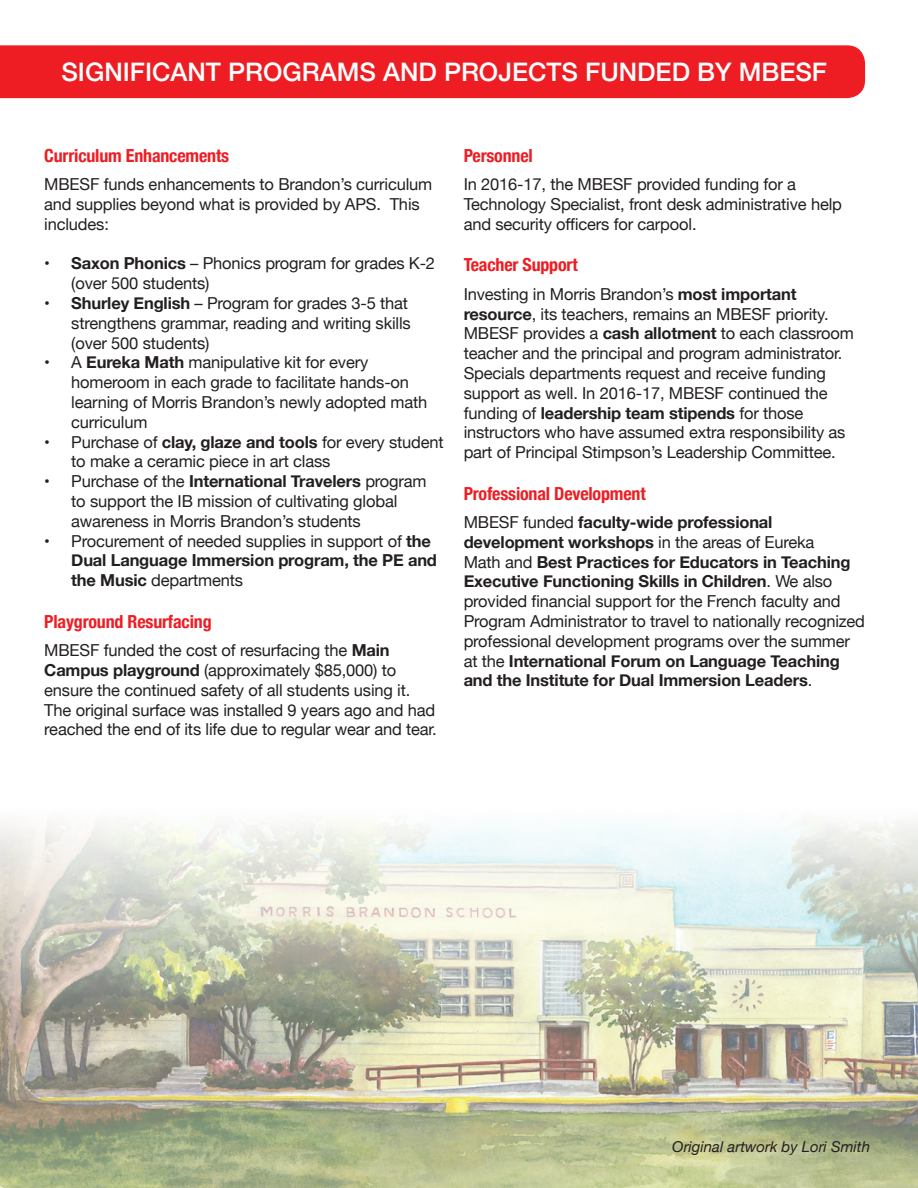
<style>
.page{position:relative;width:918px;height:1188px;background:#fff}
.page>*{position:absolute;margin:0;border:0;box-sizing:border-box;transform-origin:0 0}
.t1{font:500 25.5px "Helvetica Neue";color:#fff}
.t2{font:700 condensed 18px "Helvetica Neue";letter-spacing:-.01em;color:#ee1d23}
.t3{font:16.5px/19.8px "Helvetica Neue";letter-spacing:-.01em;color:#231f20}
.t4{font:700 16.5px/19.8px "Helvetica Neue";letter-spacing:-.01em;color:#231f20}
.t5{font:italic 15px "Helvetica Neue";color:#231f20}
.s1{font-weight:700}
.s2{font-weight:400}
</style>
<div class="page">
<div style="left:0;top:45px;width:865px;height:53px;background:#ee1d23"></div>
<img style="left:0;top:822px;width:918px;height:366px">
<h1 class="t1" style="left:61px;top:52px;width:767px">SIGNIFICANT PROGRAMS AND PROJECTS FUNDED BY MBESF</h1>
<p class="t2" style="left:44px;top:140px;width:186px">Curriculum Enhancements</p>
<p class="t3" style="left:44px;top:175px;width:390px">MBESF funds enhancements to Brandon’s curriculum and supplies beyond what is provided by APS. This includes:</p>
<p class="t3" style="left:71px;top:255px;width:365px;text-indent:-27px">• <span class="s1">Saxon Phonics</span> – Phonics program for grades K-2 (over 500 students)</p>
<p class="t3" style="left:71px;top:294px;width:341px;text-indent:-27px">• <span class="s1">Shurley English</span> – Program for grades 3-5 that strengthens grammar, reading and writing skills (over 500 students)</p>
<p class="t3" style="left:71px;top:354px;width:358px;text-indent:-27px">• A <span class="s1">Eureka Math</span> manipulative kit for every homeroom in each grade to facilitate hands-on learning of Morris Brandon’s newly adopted math curriculum</p>
<p class="t3" style="left:71px;top:433px;width:374px;text-indent:-27px"><span class="s1">•</span> Purchase of <span class="s1">clay, glaze and tools</span> for every student to make a ceramic piece in art class</p>
<p class="t3" style="left:71px;top:472px;width:357px;text-indent:-27px"><span class="s1">•</span> Purchase of the <span class="s1">International Travelers</span> program to support the IB mission of cultivating global awareness in Morris Brandon’s students</p>
<p class="t4" style="left:71px;top:531px;width:367px;text-indent:-27px">• <span class="s2">Procurement of needed supplies in support of</span> the<br>Dual Language Immersion program, the PE and the Music <span class="s2">departments</span></p>
<p class="t2" style="left:44px;top:606px;width:169px">Playground Resurfacing</p>
<p class="t3" style="left:44px;top:641px;width:394px">MBESF funded the cost of resurfacing the <span class="s1">Main Campus playground</span> (approximately $85,000) to ensure the continued safety of all students using it.<br>The original surface was installed 9 years ago and had reached the end of its life due to regular wear and tear.</p>
<p class="t2" style="left:464px;top:140px;width:71px">Personnel</p>
<p class="t3" style="left:464px;top:175px;width:380px">In 2016-17, the MBESF provided funding for a<br>Technology Specialist, front desk administrative help and security officers for carpool.</p>
<p class="t2" style="left:464px;top:250px;width:116px">Teacher Support</p>
<p class="t3" style="left:464px;top:285px;width:392px">Investing in Morris Brandon’s <span class="s1">most important resource</span>, its teachers, remains an MBESF priority.<br>MBESF provides a <span class="s1">cash allotment</span> to each classroom teacher and the principal and program administrator.<br>Specials departments request and receive funding support as well. In 2016-17, MBESF continued the funding of <span class="s1">leadership team stipends</span> for those instructors who have assumed extra responsibility as part of Principal Stimpson’s Leadership Committee.</p>
<p class="t2" style="left:464px;top:478px;width:183px">Professional Development</p>
<p class="t3" style="left:464px;top:513px;width:403px">MBESF funded <span class="s1">faculty-wide professional development workshops</span> in the areas of Eureka<br>Math and <span class="s1">Best Practices for Educators in Teaching Executive Functioning Skills in Children</span>. We also provided financial support for the French faculty and Program Administrator to travel to nationally recognized professional development programs over the summer at the <span class="s1">International Forum on Language Teaching and the Institute for Dual Immersion Leaders</span>.</p>
<p class="t5" style="left:672px;top:1136px;width:199px">Original artwork by Lori Smith</p>
</div>
